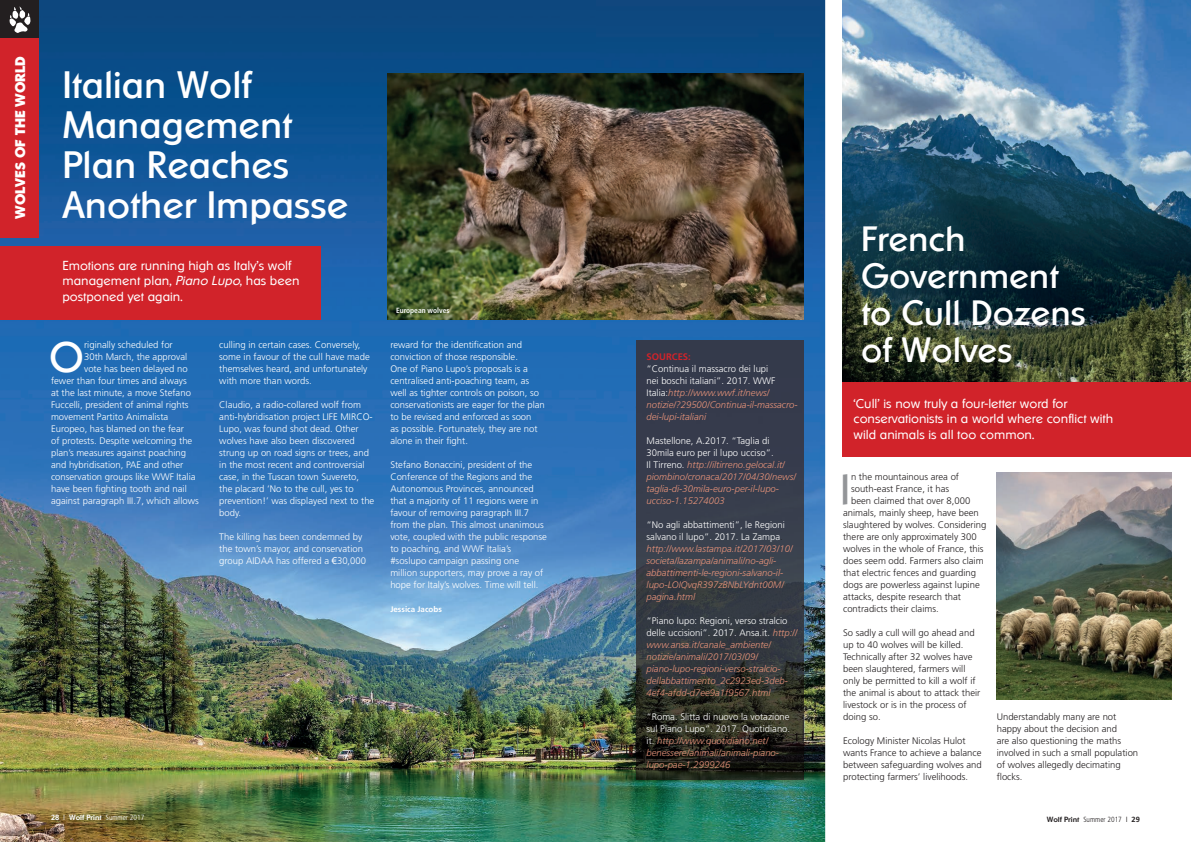
<style>
.page{position:relative;width:1191px;height:842px;background:#fff}
.page>*{position:absolute;margin:0;border:0;box-sizing:border-box;transform-origin:0 0}
.t1{font:44.4px "Kabob";color:#939598}
.t2{font:44.4px "Kabob";color:#fff}
.t3{font:38px/40px "Sharnay";color:#fff}
.t4{font:35px/37px "Sharnay";color:#fff}
.t5{font:800 14px "Sharnay";color:#fff}
.t6{font:300 13px/15.6px "Sharnay";color:#fff}
.t7{font:300 9.5px/12px "Frutiger";color:#fff}
.t8{font:italic 300 9.5px/12px "Frutiger";color:#e59279}
.t9{font:300 9.5px/12px "Frutiger";color:#231f20}
.t10{font:700 8px "Frutiger";color:#fff}
.t11{font:300 condensed 7.5px "Frutiger";color:#fff}
.t12{font:300 condensed 7.5px "Frutiger";color:#231f20}
.t13{font:700 condensed 7.5px "Frutiger";color:#fff}
.s1{font-style:italic}
.s2{font-family:"Arial";font-weight:400}
.s3{font-weight:700;font-style:normal;color:#d1232a}
.s4{font-style:normal;color:#fff}
.s5{font-style:normal;color:#231f20}
.s6{font-weight:700;font-stretch:normal}
.s7{font-family:"Sharnay";font-weight:400;font-stretch:normal}
.s8{font-family:"Sharnay";font-weight:700;font-stretch:normal}
</style>
<div class="page">
<img style="left:0;top:0;width:825px;height:842px">
<img style="left:636px;top:340px;width:167px;height:439px">
<img style="left:387px;top:74px;width:416px;height:245px">
<img style="left:842px;top:0;width:349px;height:383px">
<img style="left:996px;top:472px;width:175px;height:227px">
<div style="left:842px;top:383px;width:349px;height:74px;background:#d1232a"></div>
<div style="left:0;top:0;width:38px;height:38px;background:#231f20"></div>
<svg style="left:10px;top:6px;width:20px;height:27px"></svg>
<div style="left:0;top:38px;width:38px;height:200px;background:#d1232a"></div>
<div style="left:0;top:246px;width:320px;height:74px;background:#d1232a"></div>
<p class="t5" style="left:12px;top:219px;width:164px;rotate:-90deg">WOLVES OF THE WORLD</p>
<p class="t3" style="left:62px;top:65px;width:287px">Italian Wolf<br>Management<br>Plan Reaches<br>Another Impasse</p>
<p class="t6" style="left:62px;top:257px;width:239px">Emotions are running high as Italy’s wolf management plan, <span class="s1">Piano Lupo</span>, has been postponed yet again.</p>
<p class="t2" style="left:49px;top:331px;width:36px">O</p>
<p class="t7" style="left:84px;top:339px;width:90px">riginally scheduled for</p>
<p class="t7" style="left:219px;top:339px;width:152px">culling in certain cases. Conversely, some in favour of the cull have made themselves heard, and unfortunately with more than words.</p>
<p class="t7" style="left:219px;top:399px;width:157px">Claudio, a radio-collared wolf from anti-hybridisation project LIFE MIRCO-<br>Lupo, was found shot dead. Other wolves have also been discovered strung up on road signs or trees, and in the most recent and controversial case, in the Tuscan town Suvereto, the placard ‘No to the cull, yes to prevention!’ was displayed next to the body.</p>
<p class="t7" style="left:219px;top:531px;width:148px">The killing has been condemned by the town’s mayor, and conservation group AIDAA has offered a <span class="s2">€</span>30,000</p>
<p class="t7" style="left:84px;top:351px;width:105px">30th March, the approval</p>
<p class="t7" style="left:84px;top:363px;width:105px">vote has been delayed no</p>
<p class="t7" style="left:51px;top:375px;width:137px">fewer than four times and always</p>
<p class="t7" style="left:51px;top:387px;width:141px">at the last minute, a move Stefano</p>
<p class="t7" style="left:51px;top:399px;width:139px">Fuccelli, president of animal rights</p>
<p class="t7" style="left:51px;top:411px;width:119px">movement Partito Animalista</p>
<p class="t7" style="left:51px;top:423px;width:134px">Europeo, has blamed on the fear</p>
<p class="t7" style="left:51px;top:435px;width:143px">of protests. Despite welcoming the</p>
<p class="t7" style="left:51px;top:447px;width:136px">plan’s measures against poaching</p>
<p class="t7" style="left:51px;top:459px;width:134px">and hybridisation, PAE and other</p>
<p class="t7" style="left:51px;top:471px;width:146px">conservation groups like WWF Italia</p>
<p class="t7" style="left:51px;top:483px;width:137px">have been fighting tooth and nail</p>
<p class="t7" style="left:51px;top:495px;width:149px">against paragraph III.7, which allows</p>
<p class="t13" style="left:396px;top:306px;width:55px">European wolves</p>
<p class="t7" style="left:390px;top:339px;width:156px">reward for the identification and conviction of those responsible.<br>One of Piano Lupo’s proposals is a centralised anti-poaching team, as well as tighter controls on poison, so conservationists are eager for the plan to be revised and enforced as soon<br>as possible. Fortunately, they are not alone in their fight.</p>
<p class="t7" style="left:390px;top:459px;width:158px">Stefano Bonaccini, president of the Conference of the Regions and the Autonomous Provinces, announced that a majority of 11 regions were in favour of removing paragraph III.7 from the plan. This almost unanimous vote, coupled with the public response to poaching, and WWF Italia’s #soslupo campaign passing one million supporters, may prove a ray of hope for Italy’s wolves. Time will tell.</p>
<p class="t10" style="left:390px;top:604px;width:53px">Jessica Jacobs</p>
<p class="t8" style="left:646px;top:351px;width:153px"><span class="s3">SOURCES:<br></span><span class="s4">“Continua il massacro dei lupi<br>nei boschi italiani”. 2017. WWF<br>Italia:</span>http://www.wwf.it/news/ notizie/?29500/Continua-il-massacro&shy;dei-lupi-italiani</p>
<p class="t8" style="left:646px;top:435px;width:151px"><span class="s4">Mastellone, A.2017. “Taglia di 30mila euro per il lupo ucciso”.<br>Il Tirreno.</span> http://iltirreno.gelocal.it/ piombino/cronaca/2017/04/30/news/ taglia-di-30mila-euro-per-il-lupo&shy;ucciso-1.15274003</p>
<p class="t8" style="left:646px;top:519px;width:148px"><span class="s4">“No agli abbattimenti”, le Regioni salvano il lupo”. 2017. La Zampa</span><span class="s5">. </span>http://www.lastampa.it/2017/03/10/ societa/lazampa/animali/no-agli&shy;abbattimenti-le-regioni-salvano-il&shy;lupo-LOIQvqR397zBNbLYdnt00M/ pagina.html</p>
<p class="t8" style="left:646px;top:615px;width:152px"><span class="s4">“Piano lupo: Regioni, verso stralcio delle uccisioni”. 2017. Ansa.it.</span> http:// www.ansa.it/canale_ambiente/ notizie/animali/2017/03/09/ piano-lupo-regioni-verso-stralcio&shy;dellabbattimento_2c2923ed-3deb-4ef4-afdd-d7ee9a1f9567.html</p>
<p class="t8" style="left:646px;top:711px;width:145px"><span class="s4">“Roma. Slitta di nuovo la votazione sul Piano Lupo”. 2017. Quotidiano. it.</span> http://www.quotidiano.net/ benessere/animali/animali-piano&shy;lupo-pae-1.2999246</p>
<p class="t4" style="left:861px;top:220px;width:226px">French<br>Government to Cull Dozens of Wolves</p>
<p class="t6" style="left:853px;top:395px;width:261px">‘Cull’ is now truly a four-letter word for conservationists in a world where conflict with wild animals is all too common.</p>
<p class="t1" style="left:839px;top:463px;width:13px">I</p>
<p class="t9" style="left:851px;top:471px;width:110px">n the mountainous area of</p>
<p class="t9" style="left:851px;top:483px;width:100px">south-east France, it has</p>
<p class="t9" style="left:851px;top:495px;width:121px">been claimed that over 8,000</p>
<p class="t9" style="left:843px;top:507px;width:137px">animals, mainly sheep, have been</p>
<p class="t9" style="left:843px;top:519px;width:145px">slaughtered by wolves. Considering</p>
<p class="t9" style="left:843px;top:531px;width:135px">there are only approximately 300</p>
<p class="t9" style="left:843px;top:543px;width:142px">wolves in the whole of France, this</p>
<p class="t9" style="left:843px;top:555px;width:142px">does seem odd. Farmers also claim</p>
<p class="t9" style="left:843px;top:567px;width:134px">that electric fences and guarding</p>
<p class="t9" style="left:843px;top:579px;width:138px">dogs are powerless against lupine</p>
<p class="t9" style="left:843px;top:591px;width:119px">attacks, despite research that</p>
<p class="t9" style="left:843px;top:603px;width:97px">contradicts their claims.</p>
<p class="t9" style="left:843px;top:627px;width:139px">So sadly a cull will go ahead and up to 40 wolves will be killed.<br>Technically after 32 wolves have been slaughtered, farmers will only be permitted to kill a wolf if the animal is about to attack their livestock or is in the process of doing so.</p>
<p class="t9" style="left:843px;top:735px;width:140px">Ecology Minister Nicolas Hulot wants France to achieve a balance between safeguarding wolves and protecting farmers’ livelihoods.</p>
<p class="t9" style="left:996px;top:711px;width:143px">Understandably many are not happy about the decision and<br>are also questioning the maths involved in such a small population of wolves allegedly decimating flocks.</p>
<p class="t11" style="left:51px;top:814px;width:95px"><span class="s6">28</span> <span class="s7">|</span> <span class="s8">Wolf Print</span> Summer 2017</p>
<p class="t12" style="left:1046px;top:815px;width:95px"><span class="s8">Wolf Print</span> Summer 2017 <span class="s7">|</span> <span class="s6">29</span></p>
</div>
